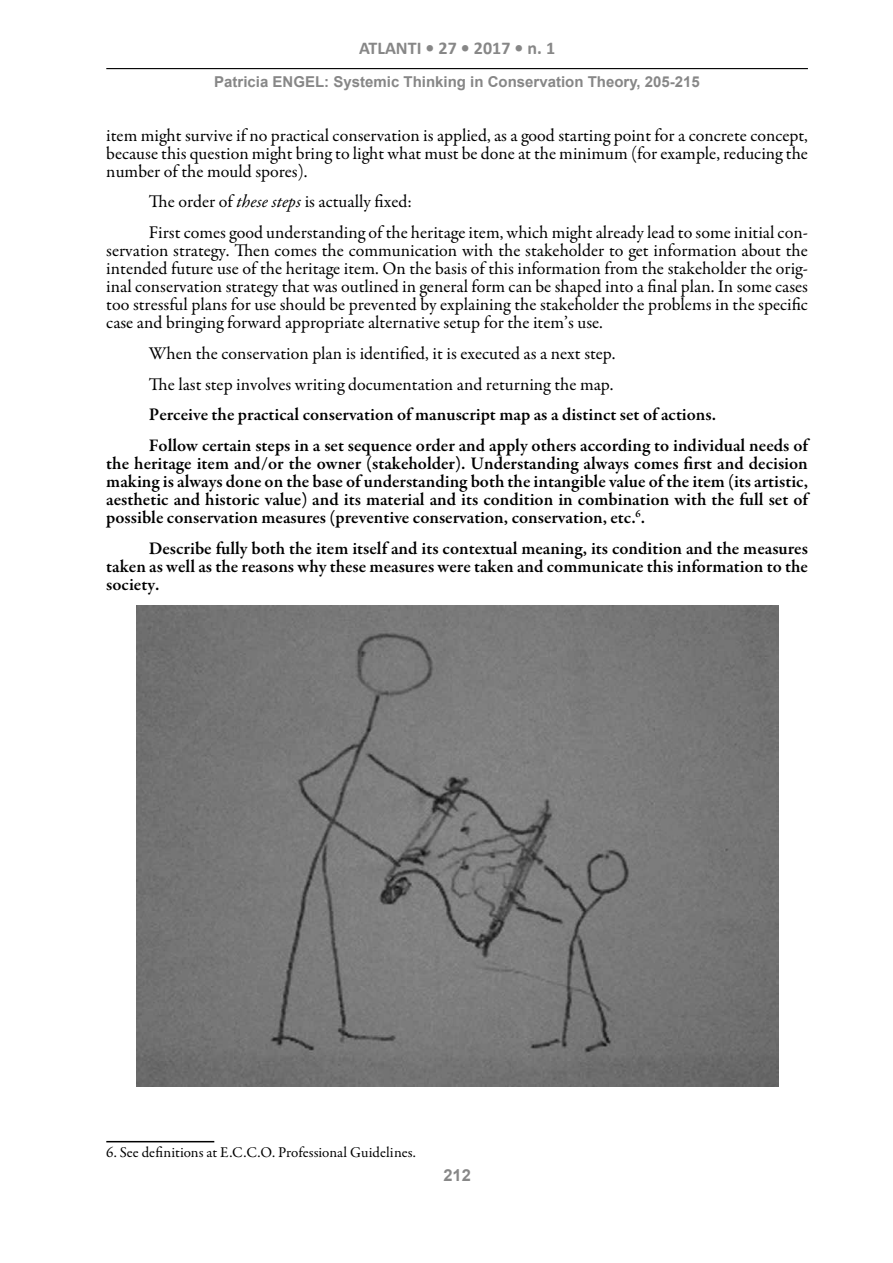
<style>
.page{position:relative;width:893px;height:1263px;background:#fff}
.page>*{position:absolute;margin:0;border:0;box-sizing:border-box;transform-origin:0 0}
.t1{font:18px/18px "Garamond Premr Pro";color:#000;text-align:justify}
.t2{font:600 18px/18px "Garamond Premr Pro";color:#000;text-align:justify}
.t3{font:700 18px "Calibri";color:#878787}
.t4{font:700 16.5px "Arial";color:#878787}
.t5{font:700 15px "Arial";color:#878787}
.t6{font:15px "Garamond Premr Pro";color:#000}
.s1{font-style:italic}
</style>
<div class="page">
<hr style="left:106px;top:68px;width:702px;height:1px;background:#000">
<img style="left:136px;top:606px;width:642px;height:480px">
<hr style="left:106px;top:1141px;width:108px;height:1px;background:#000">
<p class="t3" style="left:359px;top:35px;width:198px">ATLANTI • 27 • 2017 • n. 1</p>
<p class="t5" style="left:214px;top:72px;width:487px">Patricia ENGEL: Systemic Thinking in Conservation Theory, 205-215</p>
<p class="t1" style="left:106px;top:126px;width:703px">item might survive if no practical conservation is applied, as a good starting point for a concrete concept, because this question might bring to light what must be done at the minimum (for example, reducing the number of the mould spores).</p>
<p class="t1" style="left:149px;top:187px;width:661px;line-height:30.8px">The order of <span class="s1">these steps</span> is actually fixed:<br>First comes good understanding of the heritage item, which might already lead to some initial con-</p>
<p class="t1" style="left:106px;top:242px;width:703px">servation strategy. Then comes the communication with the stakeholder to get information about the intended future use of the heritage item. On the basis of this information from the stakeholder the orig&shy;inal conservation strategy that was outlined in general form can be shaped into a final plan. In some cases too stressful plans for use should be prevented by explaining the stakeholder the problems in the specific case and bringing forward appropriate alternative setup for the item’s use.</p>
<p class="t1" style="left:149px;top:338px;width:468px;line-height:30.8px">When the conservation plan is identified, it is executed as a next step.<br>The last step involves writing documentation and returning the map.</p>
<p class="t2" style="left:149px;top:400px;width:661px;line-height:30.8px">Perceive the practical conservation of manuscript map as a distinct set of actions.<br>Follow certain steps in a set sequence order and apply others according to individual needs of</p>
<p class="t2" style="left:106px;top:455px;width:703px">the heritage item and/or the owner (stakeholder). Understanding always comes first and decision making is always done on the base of understanding both the intangible value of the item (its artistic, aesthetic and historic value) and its material and its condition in combination with the full set of possible conservation measures (preventive conservation, conservation, etc.<sup>6</sup>.</p>
<p class="t2" style="left:106px;top:540px;width:703px;text-indent:43px">Describe fully both the item itself and its contextual meaning, its condition and the measures taken as well as the reasons why these measures were taken and communicate this information to the society.</p>
<p class="t6" style="left:106px;top:1143px;width:311px">6. See definitions at E.C.C.O. Professional Guidelines.</p>
<p class="t4" style="left:443px;top:1164px;width:29px">212</p>
</div>
